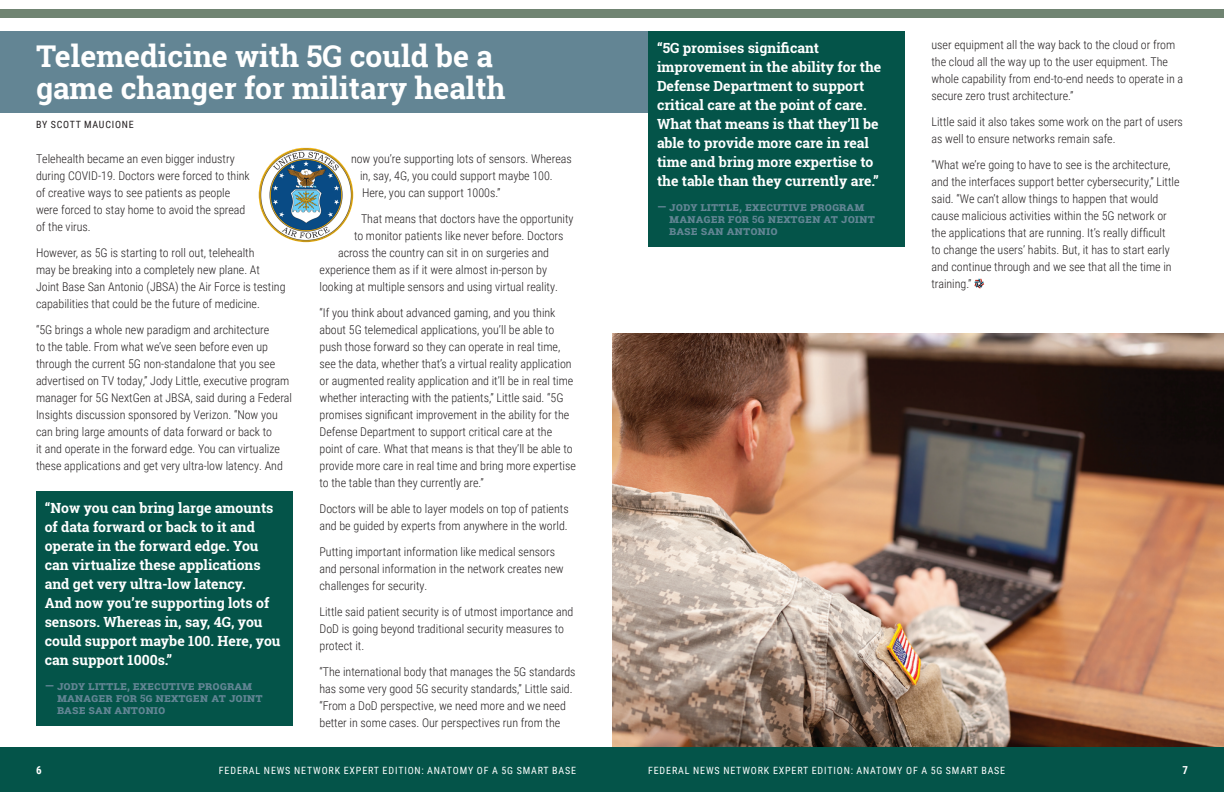
<style>
.page{position:relative;width:1224px;height:792px;background:#fff}
.page>*{position:absolute;margin:0;border:0;box-sizing:border-box;transform-origin:0 0}
.t1{font:700 30px/32px "Roboto Slab";color:#fff}
.t2{font:700 14px/19px "Roboto Slab";color:#fff}
.t3{font:300 12px/17px "Roboto Condensed";color:#231f20}
.t4{font:700 12px/12px "Roboto Slab";color:#638594}
.t5{font:700 11px "Roboto Condensed";color:#fff}
.t6{font:10px "Roboto Condensed";letter-spacing:.085em;color:#fff}
.t7{font:10px "Roboto Condensed";letter-spacing:.075em;color:#231f20}
.s1{font-size:10px}
</style>
<div class="page">
<div style="left:612px;top:747px;width:612px;height:45px;background:#045449"></div>
<div style="left:0;top:747px;width:612px;height:45px;background:#045449"></div>
<div style="left:612px;top:9px;width:612px;height:9px;background:#708472"></div>
<div style="left:0;top:31px;width:648px;height:81px;background:#638594"></div>
<div style="left:0;top:9px;width:612px;height:9px;background:#708472"></div>
<div style="left:36px;top:491px;width:256px;height:234px;background:#045449"></div>
<svg style="left:974px;top:279px;width:10px;height:10px"></svg>
<div style="left:648px;top:31px;width:256px;height:215px;background:#045449"></div>
<img style="left:259px;top:148px;width:94px;height:94px">
<img style="left:612px;top:333px;width:612px;height:414px">
<h1 class="t1" style="left:36px;top:40px;width:471px">Telemedicine with 5G could be a game changer for military health</h1>
<p class="t7" style="left:36px;top:117px;width:99px">BY SCOTT MAUCIONE</p>
<p class="t3" style="left:36px;top:150px;width:215px">Telehealth became an even bigger industry during COVID-19. Doctors were forced to think of creative ways to see patients as people were forced to stay home to avoid the spread of the virus.</p>
<p class="t3" style="left:36px;top:244px;width:251px">However, as 5G is starting to roll out, telehealth<br>may be breaking into a completely new plane. At Joint Base San Antonio (JBSA) the Air Force is testing capabilities that could be the future of medicine.</p>
<p class="t3" style="left:36px;top:321px;width:258px">“5G brings a whole new paradigm and architecture<br>to the table. From what we’ve seen before even up through the current 5G non-standalone that you see advertised on TV today,” Jody Little, executive program manager for 5G NextGen at JBSA, said during a Federal Insights discussion sponsored by Verizon. “Now you can bring large amounts of data forward or back to<br>it and operate in the forward edge. You can virtualize these applications and get very ultra-low latency. And</p>
<p class="t3" style="left:360px;top:150px;width:213px;text-indent:-9px">now you’re supporting lots of sensors. Whereas in, say, 4G, you could support maybe 100.<br>Here, you can support 1000s.”</p>
<p class="t3" style="left:361px;top:210px;width:214px">That means that doctors have the opportunity</p>
<p class="t3" style="left:354px;top:227px;width:211px">to monitor patients like never before. Doctors</p>
<p class="t3" style="left:338px;top:244px;width:213px">across the country can sit in on surgeries and</p>
<p class="t3" style="left:320px;top:261px;width:229px">experience them as if it were almost in-person by</p>
<p class="t3" style="left:320px;top:278px;width:240px">looking at multiple sensors and using virtual reality.</p>
<p class="t3" style="left:320px;top:304px;width:258px">“If you think about advanced gaming, and you think about 5G telemedical applications, you’ll be able to push those forward so they can operate in real time, see the data, whether that’s a virtual reality application or augmented reality application and it’ll be in real time whether interacting with the patients,” Little said. “5G promises significant improvement in the ability for the Defense Department to support critical care at the point of care. What that means is that they’ll be able to provide more care in real time and bring more expertise to the table than they currently are.”</p>
<p class="t3" style="left:320px;top:500px;width:251px">Doctors will be able to layer models on top of patients and be guided by experts from anywhere in the world.</p>
<p class="t3" style="left:320px;top:543px;width:246px">Putting important information like medical sensors and personal information in the network creates new challenges for security.</p>
<p class="t3" style="left:320px;top:603px;width:255px">Little said patient security is of utmost importance and<br>DoD is going beyond traditional security measures to protect it.</p>
<p class="t3" style="left:320px;top:663px;width:258px">“The international body that manages the 5G standards has some very good 5G security standards,” Little said. “From a DoD perspective, we need more and we need better in some cases. Our perspectives run from the</p>
<p class="t2" style="left:45px;top:498px;width:237px">“Now you can bring large amounts of data forward or back to it and operate in the forward edge. You can virtualize these applications and get very ultra-low latency.<br>And now you’re supporting lots of sensors. Whereas in, say, 4G, you could support maybe 100. Here, you can support 1000s.”</p>
<p class="t4" style="left:57px;top:680px;width:207px;text-indent:-12px">— Jody Little, executive program manager for <span class="s1">5</span>G NextGen at Joint<br>Base San Antonio</p>
<p class="t2" style="left:657px;top:38px;width:226px">“5G promises significant improvement in the ability for the<br>Defense Department to support critical care at the point of care.<br>What that means is that they’ll be able to provide more care in real time and bring more expertise to the table than they currently are.”</p>
<p class="t4" style="left:669px;top:201px;width:207px;text-indent:-12px">— Jody Little, executive program manager for <span class="s1">5</span>G NextGen at Joint<br>Base San Antonio</p>
<p class="t3" style="left:931px;top:35px;width:253px">user equipment all the way back to the cloud or from the cloud all the way up to the user equipment. The whole capability from end-to-end needs to operate in a secure zero trust architecture.”</p>
<p class="t3" style="left:931px;top:112px;width:253px">Little said it also takes some work on the part of users as well to ensure networks remain safe.</p>
<p class="t3" style="left:931px;top:155px;width:250px">“What we’re going to have to see is the architecture, and the interfaces support better cybersecurity,” Little said. “We can’t allow things to happen that would cause malicious activities within the 5G network or the applications that are running. It’s really difficult<br>to change the users’ habits. But, it has to start early and continue through and we see that all the time in training.”</p>
<p class="t5" style="left:36px;top:762px;width:7px">6</p>
<p class="t6" style="left:219px;top:763px;width:359px">FEDERAL NEWS NETWORK EXPERT EDITION: ANATOMY OF A 5G SMART BASE</p>
<p class="t6" style="left:648px;top:763px;width:359px">FEDERAL NEWS NETWORK EXPERT EDITION: ANATOMY OF A 5G SMART BASE</p>
<p class="t5" style="left:1182px;top:762px;width:7px">7</p>
</div>
